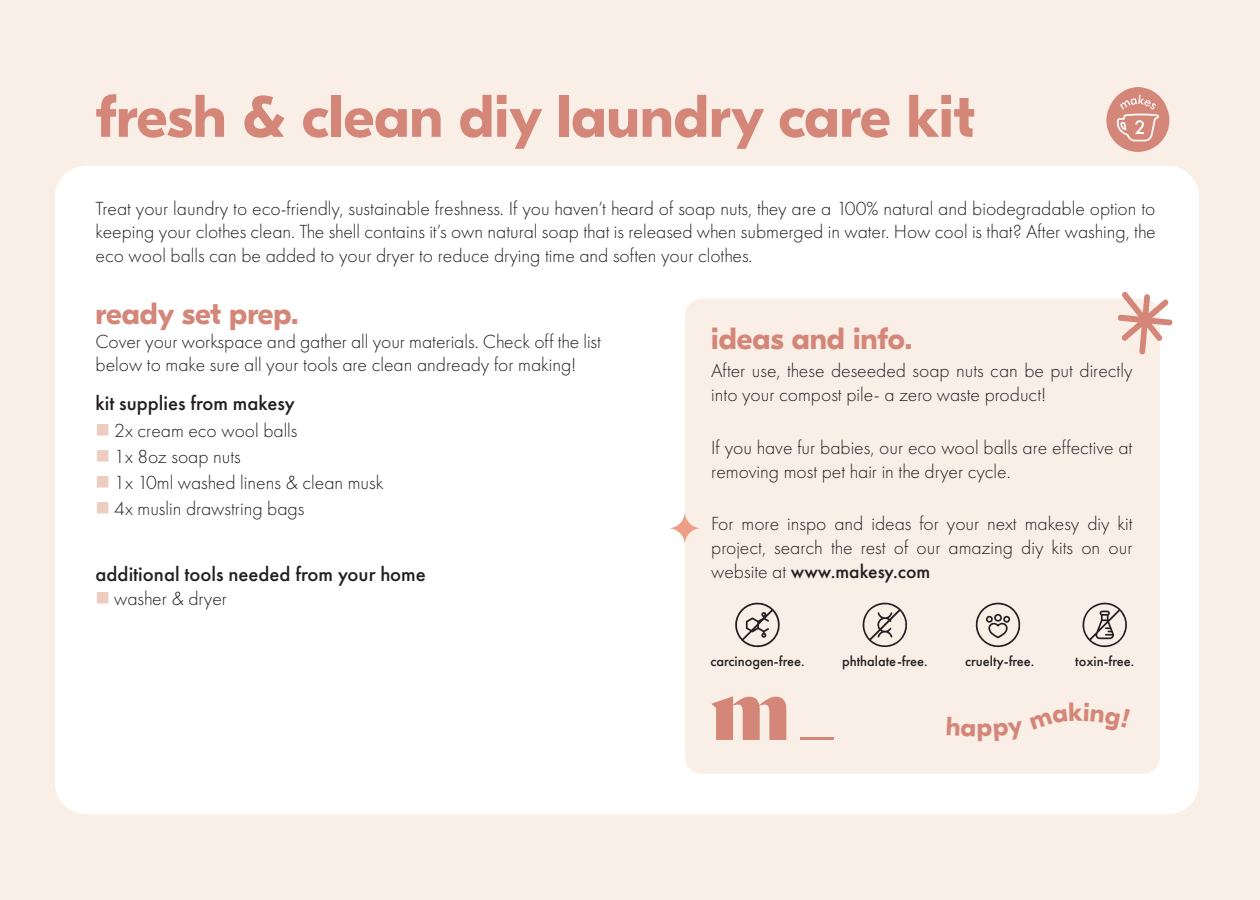
<style>
.page{position:relative;width:1260px;height:900px;background:#faefe7}
.page>*{position:absolute;margin:0;border:0;box-sizing:border-box;transform-origin:0 0}
.t1{font:700 60px "GT Eesti Display";color:#d48778}
.t2{font:700 30.5px "GT Eesti Display";color:#d48778}
.t3{font:500 20.75px "Futura PT";color:#231f20}
.t4{font:300 19.75px/24px "Futura PT";color:#231f20}
.t5{font:500 14.5px "Futura PT";color:#231f20}
.s1{font-weight:500}
.s2{color:#edcdbf}
</style>
<div class="page">
<div style="left:55px;top:166px;width:1144px;height:648px;background:#fff;border-radius:31px"></div>
<div style="left:685px;top:299px;width:475px;height:475px;background:#faefe7;border-radius:17px"></div>
<img style="left:1111px;top:87px;width:57px;height:60px">
<svg style="left:711px;top:696px;width:75px;height:44px"></svg>
<hr style="left:800px;top:737px;width:34px;height:3px;background:#d48778">
<svg style="left:1118px;top:292px;width:54px;height:62px"></svg>
<svg style="left:735px;top:602px;width:45px;height:46px"></svg>
<svg style="left:863px;top:603px;width:44px;height:45px"></svg>
<svg style="left:1082px;top:603px;width:45px;height:44px"></svg>
<svg style="left:975px;top:603px;width:46px;height:45px"></svg>
<svg style="left:986px;top:616px;width:7px;height:7px"></svg>
<div style="left:1106px;top:89px;width:63px;height:63px;background:#d48778;border-radius:50%"></div>
<svg style="left:1117px;top:95px;width:42px;height:46px"></svg>
<svg style="left:669px;top:512px;width:31px;height:32px"></svg>
<h1 class="t1" style="left:96px;top:83px;width:881px">fresh &amp; clean diy laundry care kit</h1>
<p class="t4" style="left:96px;top:197px;width:1061px;text-align:justify">Treat your laundry to eco-friendly, sustainable freshness. If you haven’t heard of soap nuts, they are a 100% natural and biodegradable option to keeping your clothes clean. The shell contains it’s own natural soap that is released when submerged in water. How cool is that? After washing, the eco wool balls can be added to your dryer to reduce drying time and soften your clothes.</p>
<h2 class="t2" style="left:96px;top:296px;width:204px">ready set prep.</h2>
<p class="t4" style="left:96px;top:329px;width:507px">Cover your workspace and gather all your materials. Check off the list below to make sure all your tools are clean andready for making!</p>
<h2 class="t2" style="left:711px;top:321px;width:202px">ideas and info.</h2>
<p class="t4" style="left:711px;top:359px;width:423px">After use, these deseeded soap nuts can be put directly into your compost pile- a zero waste product!</p>
<p class="t4" style="left:711px;top:435px;width:423px">If you have fur babies, our eco wool balls are effective at removing most pet hair in the dryer cycle.</p>
<p class="t4" style="left:711px;top:512px;width:423px;text-align:justify">For more inspo and ideas for your next makesy diy kit project, search the rest of our amazing diy kits on our website at <span class="s1">www.makesy.com</span></p>
<p class="t3" style="left:96px;top:391px;width:201px">kit supplies from makesy</p>
<p class="t4" style="left:96px;top:418px;width:203px"><span class="s2">■</span> 2x cream eco wool balls</p>
<p class="t4" style="left:96px;top:445px;width:147px"><span class="s2">■</span> 1x 8oz soap nuts</p>
<p class="t4" style="left:96px;top:471px;width:290px"><span class="s2">■</span> 1x 10ml washed linens &amp; clean musk</p>
<p class="t4" style="left:96px;top:497px;width:210px"><span class="s2">■</span> 4x muslin drawstring bags</p>
<p class="t3" style="left:96px;top:562px;width:332px">additional tools needed from your home</p>
<p class="t4" style="left:96px;top:586px;width:133px"><span class="s2">■</span> washer &amp; dryer</p>
<p class="t5" style="left:710px;top:653px;width:96px">carcinogen-free.</p>
<p class="t5" style="left:842px;top:653px;width:87px">phthalate-free.</p>
<p class="t5" style="left:965px;top:653px;width:71px">cruelty-free.</p>
<p class="t5" style="left:1075px;top:653px;width:61px">toxin-free.</p>
</div>
